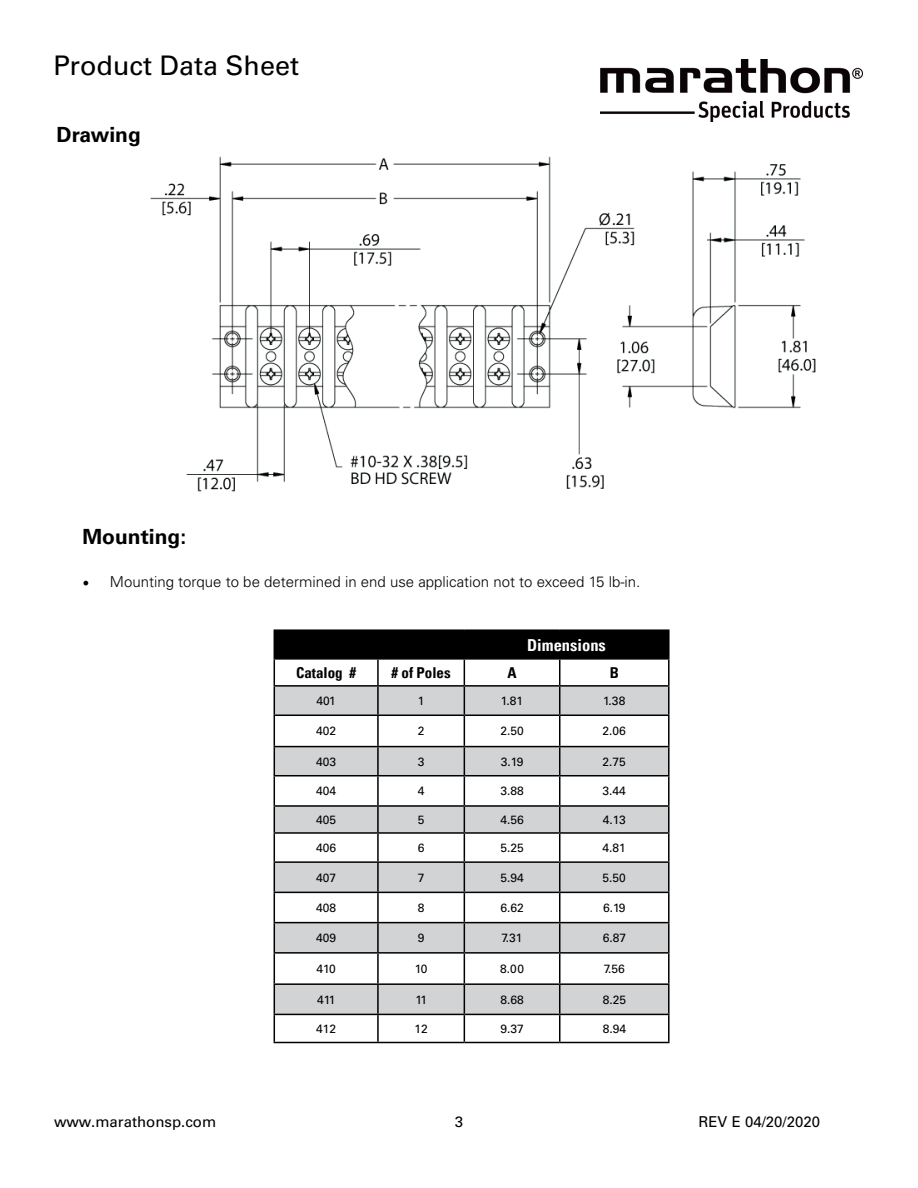
<style>
.page{position:relative;width:918px;height:1188px;background:#fff}
.page>*{position:absolute;margin:0;border:0;box-sizing:border-box;transform-origin:0 0}
.t1{font:27px "Univers";color:#000}
.t2{font:700 21px "Univers LT Pro 65";color:#000}
.t3{font:700 condensed 16.5px "Univers LT Pro";color:#fff}
.t4{font:300 15px "Univers";color:#000}
.t5{font:15px "Univers";color:#000}
.t6{font:700 condensed 15px "Univers LT Pro";color:#000}
.t7{font:12px "Univers";color:#000}
.s1{font-family:"Minion Pro";font-weight:400;font-size:18px}
</style>
<div class="page">
<img style="left:600px;top:59px;width:262px;height:63px">
<svg style="left:275px;top:716px;width:393px;height:298px;fill:#d3d3d4"></svg>
<hr style="left:274px;top:629px;width:104px;height:2px;background:#000">
<hr style="left:378px;top:629px;width:86px;height:2px;background:#000">
<hr style="left:464px;top:629px;width:96px;height:2px;background:#000">
<hr style="left:560px;top:629px;width:110px;height:2px;background:#000">
<hr style="left:668px;top:631px;width:2px;height:27px;background:#000">
<hr style="left:560px;top:658px;width:110px;height:2px;background:#000">
<hr style="left:668px;top:660px;width:2px;height:25px;background:#000">
<hr style="left:560px;top:685px;width:110px;height:2px;background:#000">
<svg style="left:274px;top:630px;width:395px;height:85px"></svg>
<hr style="left:668px;top:687px;width:2px;height:28px;background:#000">
<hr style="left:274px;top:715px;width:104px;height:1px;background:#000">
<hr style="left:274px;top:716px;width:1px;height:30px;background:#000">
<hr style="left:378px;top:715px;width:86px;height:1px;background:#000">
<hr style="left:377px;top:716px;width:2px;height:30px;background:#000">
<hr style="left:464px;top:715px;width:96px;height:1px;background:#000">
<hr style="left:464px;top:716px;width:1px;height:30px;background:#000">
<hr style="left:560px;top:715px;width:110px;height:1px;background:#000">
<hr style="left:559px;top:716px;width:1px;height:30px;background:#000">
<hr style="left:668px;top:716px;width:2px;height:30px;background:#000">
<hr style="left:274px;top:746px;width:104px;height:1px;background:#000">
<hr style="left:378px;top:746px;width:86px;height:1px;background:#000">
<hr style="left:377px;top:747px;width:2px;height:28px;background:#000">
<hr style="left:464px;top:746px;width:96px;height:1px;background:#000">
<hr style="left:560px;top:746px;width:110px;height:1px;background:#000">
<hr style="left:668px;top:747px;width:2px;height:28px;background:#000">
<hr style="left:274px;top:775px;width:104px;height:1px;background:#000">
<hr style="left:378px;top:775px;width:86px;height:1px;background:#000">
<hr style="left:377px;top:776px;width:2px;height:29px;background:#000">
<hr style="left:464px;top:775px;width:96px;height:1px;background:#000">
<hr style="left:560px;top:775px;width:110px;height:1px;background:#000">
<hr style="left:668px;top:776px;width:2px;height:29px;background:#000">
<hr style="left:274px;top:805px;width:104px;height:2px;background:#000">
<hr style="left:378px;top:805px;width:86px;height:2px;background:#000">
<hr style="left:377px;top:807px;width:2px;height:25px;background:#000">
<hr style="left:464px;top:805px;width:96px;height:2px;background:#000">
<hr style="left:560px;top:805px;width:110px;height:2px;background:#000">
<hr style="left:668px;top:807px;width:2px;height:25px;background:#000">
<hr style="left:274px;top:832px;width:104px;height:2px;background:#000">
<hr style="left:378px;top:832px;width:86px;height:2px;background:#000">
<hr style="left:377px;top:834px;width:2px;height:27px;background:#000">
<hr style="left:464px;top:832px;width:96px;height:2px;background:#000">
<hr style="left:560px;top:832px;width:110px;height:2px;background:#000">
<hr style="left:668px;top:834px;width:2px;height:27px;background:#000">
<hr style="left:274px;top:861px;width:104px;height:2px;background:#000">
<hr style="left:378px;top:861px;width:86px;height:2px;background:#000">
<hr style="left:377px;top:863px;width:2px;height:29px;background:#000">
<hr style="left:464px;top:861px;width:96px;height:2px;background:#000">
<hr style="left:560px;top:861px;width:110px;height:2px;background:#000">
<hr style="left:668px;top:863px;width:2px;height:29px;background:#000">
<hr style="left:274px;top:892px;width:104px;height:1px;background:#000">
<hr style="left:378px;top:892px;width:86px;height:1px;background:#000">
<hr style="left:377px;top:893px;width:2px;height:29px;background:#000">
<hr style="left:464px;top:892px;width:96px;height:1px;background:#000">
<hr style="left:560px;top:892px;width:110px;height:1px;background:#000">
<hr style="left:668px;top:893px;width:2px;height:29px;background:#000">
<hr style="left:274px;top:922px;width:104px;height:1px;background:#000">
<hr style="left:378px;top:922px;width:86px;height:1px;background:#000">
<hr style="left:377px;top:923px;width:2px;height:29px;background:#000">
<hr style="left:464px;top:922px;width:96px;height:1px;background:#000">
<hr style="left:560px;top:922px;width:110px;height:1px;background:#000">
<hr style="left:668px;top:923px;width:2px;height:29px;background:#000">
<hr style="left:274px;top:952px;width:104px;height:2px;background:#000">
<hr style="left:378px;top:952px;width:86px;height:2px;background:#000">
<hr style="left:377px;top:954px;width:2px;height:29px;background:#000">
<hr style="left:464px;top:952px;width:96px;height:2px;background:#000">
<hr style="left:560px;top:952px;width:110px;height:2px;background:#000">
<hr style="left:668px;top:954px;width:2px;height:29px;background:#000">
<hr style="left:274px;top:983px;width:104px;height:2px;background:#000">
<hr style="left:378px;top:983px;width:86px;height:2px;background:#000">
<hr style="left:377px;top:985px;width:2px;height:29px;background:#000">
<hr style="left:464px;top:983px;width:96px;height:2px;background:#000">
<hr style="left:560px;top:983px;width:110px;height:2px;background:#000">
<hr style="left:668px;top:985px;width:2px;height:29px;background:#000">
<hr style="left:274px;top:1014px;width:104px;height:1px;background:#000">
<svg style="left:274px;top:747px;width:1px;height:295px"></svg>
<hr style="left:378px;top:1014px;width:86px;height:1px;background:#000">
<hr style="left:377px;top:1015px;width:2px;height:27px;background:#000">
<hr style="left:464px;top:1014px;width:96px;height:1px;background:#000">
<svg style="left:464px;top:747px;width:1px;height:295px"></svg>
<hr style="left:560px;top:1014px;width:110px;height:1px;background:#000">
<svg style="left:559px;top:747px;width:1px;height:295px"></svg>
<hr style="left:668px;top:1015px;width:2px;height:27px;background:#000">
<hr style="left:274px;top:1042px;width:104px;height:1px;background:#000">
<hr style="left:378px;top:1042px;width:86px;height:1px;background:#000">
<hr style="left:464px;top:1042px;width:96px;height:1px;background:#000">
<hr style="left:560px;top:1042px;width:110px;height:1px;background:#000">
<img style="left:151px;top:156px;width:664px;height:336px">
<h1 class="t1" style="left:54px;top:49px;width:247px">Product Data Sheet</h1>
<h2 class="t2" style="left:57px;top:119px;width:86px">Drawing</h2>
<h2 class="t2" style="left:82px;top:522px;width:105px">Mounting:</h2>
<p class="t4" style="left:82px;top:573px;width:559px"><span class="s1">•</span> Mounting torque to be determined in end use application not to exceed 15 lb-in.</p>
<h3 class="t3" style="left:527px;top:635px;width:80px">Dimensions</h3>
<p class="t6" style="left:296px;top:663px;width:61px">Catalog #</p>
<p class="t6" style="left:392px;top:663px;width:61px"># of Poles</p>
<p class="t6" style="left:507px;top:663px;width:11px">A</p>
<p class="t6" style="left:610px;top:663px;width:11px">B</p>
<p class="t7" style="left:316px;top:694px;width:21px">401</p>
<p class="t7" style="left:418px;top:694px;width:8px">1</p>
<p class="t7" style="left:501px;top:694px;width:24px">1.81</p>
<p class="t7" style="left:603px;top:694px;width:24px">1.38</p>
<p class="t7" style="left:316px;top:724px;width:22px">402</p>
<p class="t7" style="left:418px;top:724px;width:8px">2</p>
<p class="t7" style="left:500px;top:724px;width:25px">2.50</p>
<p class="t7" style="left:603px;top:724px;width:25px">2.06</p>
<p class="t7" style="left:316px;top:754px;width:22px">403</p>
<p class="t7" style="left:418px;top:754px;width:8px">3</p>
<p class="t7" style="left:501px;top:754px;width:24px">3.19</p>
<p class="t7" style="left:603px;top:754px;width:25px">2.75</p>
<p class="t7" style="left:316px;top:784px;width:22px">404</p>
<p class="t7" style="left:418px;top:784px;width:8px">4</p>
<p class="t7" style="left:500px;top:784px;width:25px">3.88</p>
<p class="t7" style="left:603px;top:784px;width:25px">3.44</p>
<p class="t7" style="left:316px;top:813px;width:22px">405</p>
<p class="t7" style="left:418px;top:813px;width:8px">5</p>
<p class="t7" style="left:500px;top:813px;width:25px">4.56</p>
<p class="t7" style="left:603px;top:813px;width:25px">4.13</p>
<p class="t7" style="left:316px;top:841px;width:22px">406</p>
<p class="t7" style="left:418px;top:841px;width:8px">6</p>
<p class="t7" style="left:500px;top:841px;width:25px">5.25</p>
<p class="t7" style="left:603px;top:841px;width:25px">4.81</p>
<p class="t7" style="left:316px;top:870px;width:22px">407</p>
<p class="t7" style="left:418px;top:870px;width:8px">7</p>
<p class="t7" style="left:500px;top:870px;width:25px">5.94</p>
<p class="t7" style="left:603px;top:870px;width:25px">5.50</p>
<p class="t7" style="left:316px;top:901px;width:22px">408</p>
<p class="t7" style="left:418px;top:901px;width:8px">8</p>
<p class="t7" style="left:500px;top:901px;width:25px">6.62</p>
<p class="t7" style="left:603px;top:901px;width:24px">6.19</p>
<p class="t7" style="left:316px;top:931px;width:22px">409</p>
<p class="t7" style="left:418px;top:931px;width:8px">9</p>
<p class="t7" style="left:502px;top:931px;width:23px">7.31</p>
<p class="t7" style="left:603px;top:931px;width:25px">6.87</p>
<p class="t7" style="left:317px;top:962px;width:21px">410</p>
<p class="t7" style="left:415px;top:962px;width:14px">10</p>
<p class="t7" style="left:500px;top:962px;width:25px">8.00</p>
<p class="t7" style="left:604px;top:962px;width:23px">7.56</p>
<p class="t7" style="left:317px;top:992px;width:20px">411</p>
<p class="t7" style="left:415px;top:992px;width:13px">11</p>
<p class="t7" style="left:500px;top:992px;width:25px">8.68</p>
<p class="t7" style="left:603px;top:992px;width:25px">8.25</p>
<p class="t7" style="left:316px;top:1022px;width:21px">412</p>
<p class="t7" style="left:415px;top:1022px;width:15px">12</p>
<p class="t7" style="left:500px;top:1022px;width:25px">9.37</p>
<p class="t7" style="left:603px;top:1022px;width:25px">8.94</p>
<p class="t5" style="left:54px;top:1113px;width:164px">www.marathonsp.com</p>
<p class="t5" style="left:455px;top:1113px;width:10px">3</p>
<p class="t5" style="left:698px;top:1113px;width:123px">REV E 04/20/2020</p>
</div>
